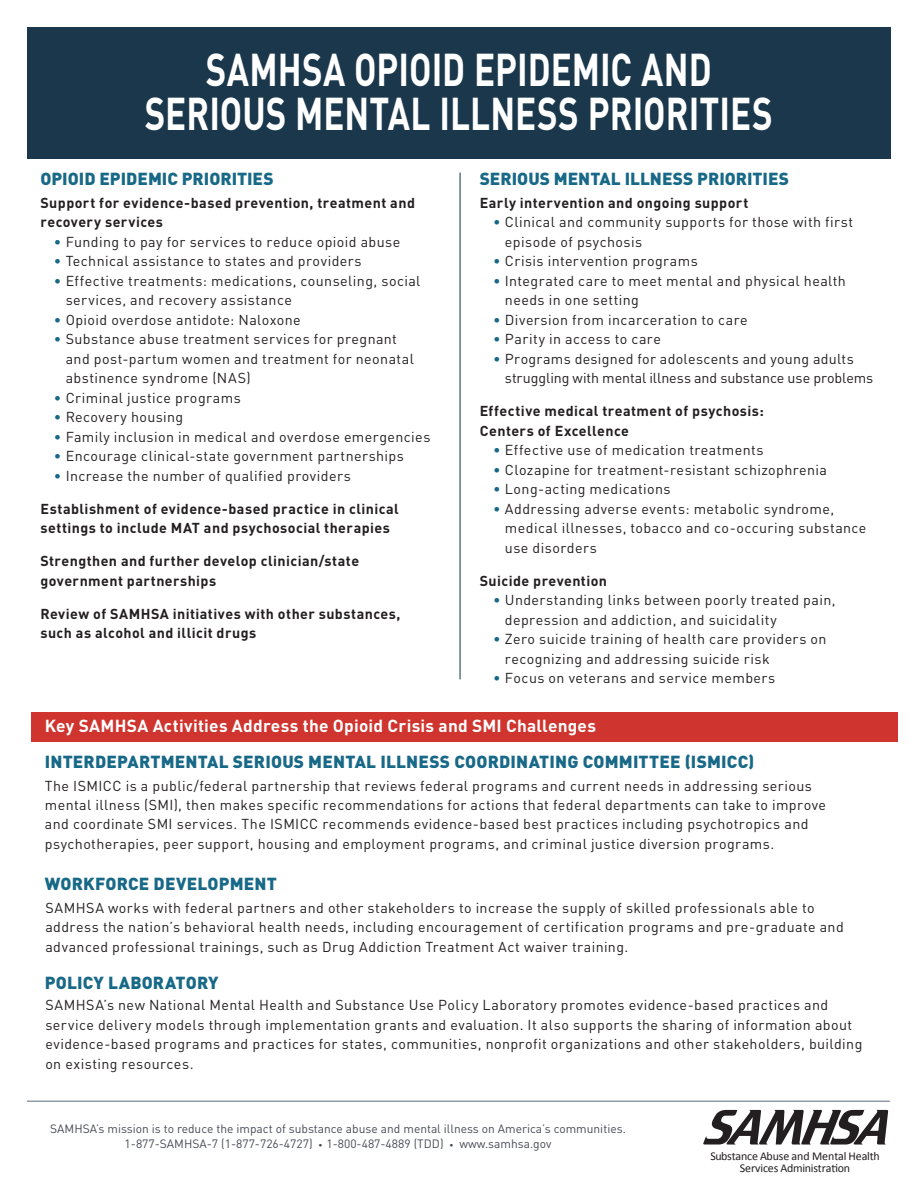
<style>
.page{position:relative;width:918px;height:1188px;background:#fff}
.page>*{position:absolute;margin:0;border:0;box-sizing:border-box;transform-origin:0 0}
.t1{font:700 45.45px/44.2px "DIN";color:#fff;text-align:center;scale:.77 1}
.t2{font:900 17.25px "DIN";letter-spacing:.01em;color:#186887}
.t3{font:700 17.25px "DIN";letter-spacing:.01em;color:#fff}
.t4{font:14.25px/19.5px "DIN";letter-spacing:.03em;color:#231f20}
.t5{font:700 14.25px/19.5px "DIN";letter-spacing:.03em;color:#231f20}
.t6{font:14.25px/19.5px "DIN";letter-spacing:.005em;color:#231f20}
.t7{font:12px/15px "DIN";color:#464b54;text-align:center}
.t8{font:12px/12px "Calibri";letter-spacing:-.02em;color:#231f20;text-align:center}
.s1{color:#186887}
.s2{font-family:"DIN Bold Alternate";font-size:8.25px}
</style>
<div class="page">
<div style="left:31px;top:713px;width:866px;height:29px;background:#cf342e"></div>
<hr style="left:459px;top:173px;width:2px;height:506px;background:#5b787f">
<div style="left:27px;top:27px;width:864px;height:132px;background:#1a374b"></div>
<hr style="left:27px;top:1101px;width:863px;height:1px;background:#919aa6">
<svg style="left:703px;top:1110px;width:185px;height:35px"></svg>
<h1 class="t1" style="left:145px;top:46px;width:817px">SAMHSA OPIOID EPIDEMIC AND<br>SERIOUS MENTAL ILLNESS PRIORITIES</h1>
<p class="t2" style="left:40px;top:168px;width:235px">OPIOID EPIDEMIC PRIORITIES</p>
<p class="t5" style="left:40px;top:192px;width:376px">Support for evidence-based prevention, treatment and recovery services</p>
<p class="t4" style="left:54px;top:231px;width:348px"><span class="s1">•</span> Funding to pay for services to reduce opioid abuse</p>
<p class="t4" style="left:54px;top:251px;width:309px"><span class="s1">•</span> Technical assistance to states and providers</p>
<p class="t4" style="left:66px;top:270px;width:356px;text-indent:-12px"><span class="s1">•</span> Effective treatments: medications, counseling, social services, and recovery assistance</p>
<p class="t4" style="left:54px;top:309px;width:248px"><span class="s1">•</span> Opioid overdose antidote: Naloxone</p>
<p class="t4" style="left:66px;top:329px;width:350px;text-indent:-12px"><span class="s1">•</span> Substance abuse treatment services for pregnant and post-partum women and treatment for neonatal abstinence syndrome (NAS)</p>
<p class="t4" style="left:54px;top:387px;width:188px"><span class="s1">•</span> Criminal justice programs</p>
<p class="t4" style="left:54px;top:407px;width:131px"><span class="s1">•</span> Recovery housing</p>
<p class="t4" style="left:54px;top:426px;width:378px"><span class="s1">•</span> Family inclusion in medical and overdose emergencies</p>
<p class="t4" style="left:54px;top:446px;width:351px"><span class="s1">•</span> Encourage clinical-state government partnerships</p>
<p class="t4" style="left:54px;top:465px;width:298px"><span class="s1">•</span> Increase the number of qualified providers</p>
<p class="t5" style="left:40px;top:498px;width:360px">Establishment of evidence-based practice in clinical settings to include MAT and psychosocial therapies</p>
<p class="t5" style="left:40px;top:551px;width:320px">Strengthen and further develop clinician/state government partnerships</p>
<p class="t5" style="left:40px;top:603px;width:362px">Review of SAMHSA initiatives with other substances, such as alcohol and illicit drugs</p>
<p class="t2" style="left:480px;top:168px;width:311px">SERIOUS MENTAL ILLNESS PRIORITIES</p>
<p class="t5" style="left:480px;top:192px;width:270px">Early intervention and ongoing support</p>
<p class="t4" style="left:505px;top:212px;width:350px;text-indent:-12px"><span class="s1">•</span> Clinical and community supports for those with first episode of psychosis</p>
<p class="t4" style="left:493px;top:251px;width:206px"><span class="s1">•</span> Crisis intervention programs</p>
<p class="t4" style="left:505px;top:270px;width:342px;text-indent:-12px"><span class="s1">•</span> Integrated care to meet mental and physical health needs in one setting</p>
<p class="t4" style="left:493px;top:309px;width:256px"><span class="s1">•</span> Diversion from incarceration to care</p>
<p class="t4" style="left:493px;top:329px;width:169px"><span class="s1">•</span> Parity in access to care</p>
<p class="t6" style="left:505px;top:348px;width:370px;text-indent:-12px"><span class="s1">•</span> Programs designed for adolescents and young adults struggling with mental illness and substance use problems</p>
<p class="t5" style="left:480px;top:401px;width:286px">Effective medical treatment of psychosis:<br>Centers of Excellence</p>
<p class="t4" style="left:493px;top:440px;width:272px"><span class="s1">•</span> Effective use of medication treatments</p>
<p class="t4" style="left:493px;top:459px;width:335px"><span class="s1">•</span> Clozapine for treatment-resistant schizophrenia</p>
<p class="t4" style="left:493px;top:479px;width:179px"><span class="s1">•</span> Long-acting medications</p>
<p class="t4" style="left:505px;top:498px;width:363px;text-indent:-12px"><span class="s1">•</span> Addressing adverse events: metabolic syndrome, medical illnesses, tobacco and co-occuring substance use disorders</p>
<p class="t5" style="left:480px;top:570px;width:129px">Suicide prevention</p>
<p class="t4" style="left:505px;top:590px;width:332px;text-indent:-12px"><span class="s1">•</span> Understanding links between poorly treated pain, depression and addiction, and suicidality</p>
<p class="t4" style="left:505px;top:629px;width:323px;text-indent:-12px"><span class="s1">•</span> Zero suicide training of health care providers on recognizing and addressing suicide risk</p>
<p class="t4" style="left:493px;top:668px;width:284px"><span class="s1">•</span> Focus on veterans and service members</p>
<p class="t3" style="left:45px;top:715px;width:553px">Key SAMHSA Activities Address the Opioid Crisis and SMI Challenges</p>
<p class="t2" style="left:45px;top:750px;width:711px">INTERDEPARTMENTAL SERIOUS MENTAL ILLNESS COORDINATING COMMITTEE (ISMICC)</p>
<p class="t4" style="left:45px;top:775px;width:783px">The ISMICC is a public/federal partnership that reviews federal programs and current needs in addressing serious mental illness (SMI), then makes specific recommendations for actions that federal departments can take to improve and coordinate SMI services. The ISMICC recommends evidence-based best practices including psychotropics and psychotherapies, peer support, housing and employment programs, and criminal justice diversion programs.</p>
<p class="t2" style="left:45px;top:872px;width:234px">WORKFORCE DEVELOPMENT</p>
<p class="t4" style="left:45px;top:898px;width:800px">SAMHSA works with federal partners and other stakeholders to increase the supply of skilled professionals able to address the nation’s behavioral health needs, including encouragement of certification programs and pre-graduate and advanced professional trainings, such as Drug Addiction Treatment Act waiver training.</p>
<p class="t2" style="left:45px;top:971px;width:175px">POLICY LABORATORY</p>
<p class="t4" style="left:45px;top:995px;width:819px">SAMHSA’s new National Mental Health and Substance Use Policy Laboratory promotes evidence-based practices and service delivery models through implementation grants and evaluation. It also supports the sharing of information about evidence-based programs and practices for states, communities, nonprofit organizations and other stakeholders, building on existing resources.</p>
<p class="t7" style="left:50px;top:1121px;width:577px">SAMHSA’s mission is to reduce the impact of substance abuse and mental illness on America’s communities.<br>1-877-SAMHSA-7 (1-877-726-4727) <span class="s2">•</span> 1-800-487-4889 (TDD) <span class="s2">•</span> www.samhsa.gov</p>
<p class="t8" style="left:710px;top:1150px;width:171px">Substance Abuse and Mental Health<br>Services Administration</p>
</div>
